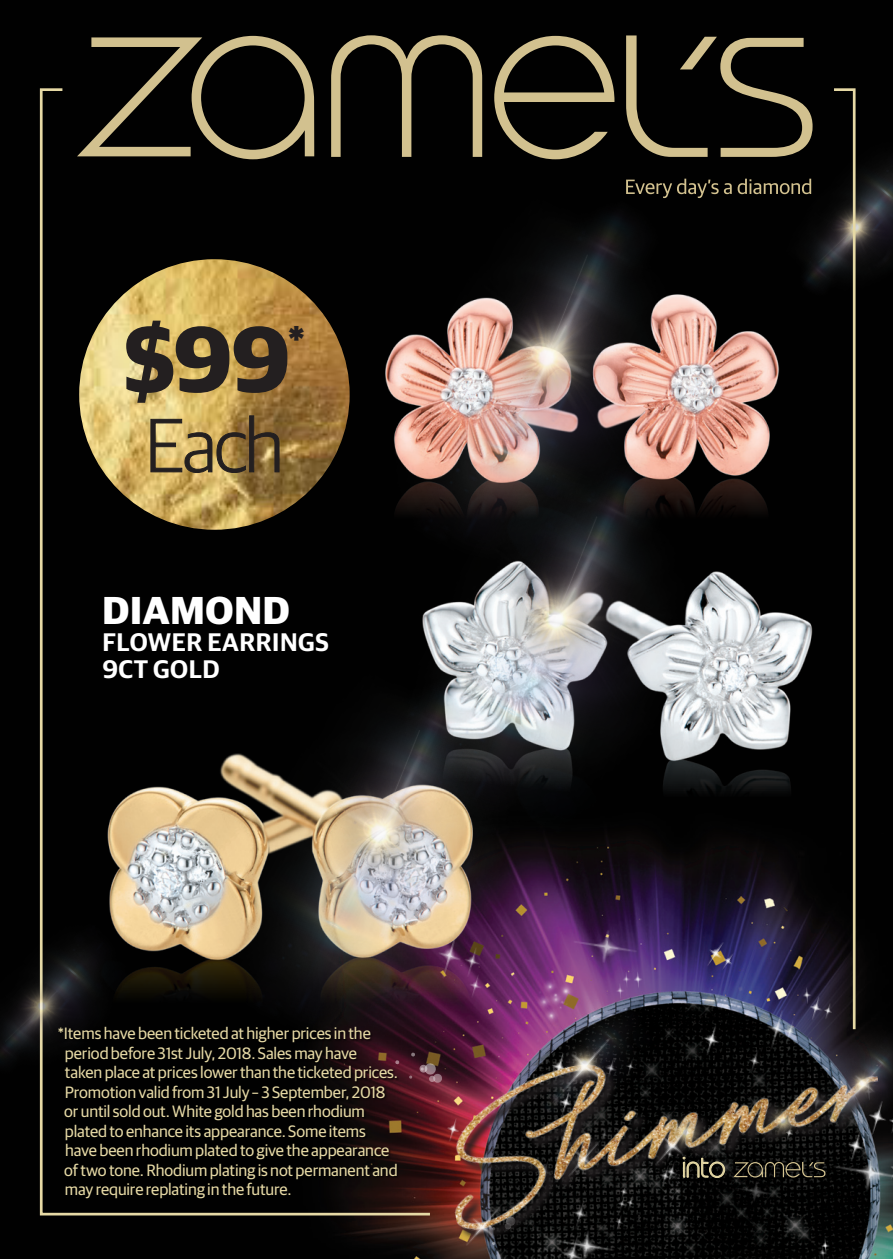
<style>
.page{position:relative;width:893px;height:1259px;background:#010101}
.page>*{position:absolute;margin:0;border:0;box-sizing:border-box;transform-origin:0 0}
.t1{font:700 93px "Guardian Sans";color:#231f20}
.t2{font:300 75.9px "Guardian Sans";color:#231f20}
.t3{font:700 40.5px "Guardian Sans";color:#231f20}
.t4{font:700 39px "Guardian Sans";letter-spacing:.02em;color:#fff}
.t5{font:300 31.5px "Bauhaus";color:#e6d9a5}
.t6{font:600 25.5px/27px "Guardian Sans";letter-spacing:.02em;color:#fff}
.t7{font:16.5px/19.5px "Guardian Sans";letter-spacing:-.01em;color:#e6d9a5}
</style>
<div class="page">
<img style="left:342px;top:866px;width:551px;height:393px">
<img style="left:605px;top:936px;width:39px;height:15px">
<img style="left:759px;top:1004px;width:35px;height:4px">
<img style="left:891px;top:1154px;width:2px;height:43px">
<img style="left:548px;top:1241px;width:73px;height:18px">
<img style="left:699px;top:936px;width:33px;height:37px">
<img style="left:716px;top:949px;width:23px;height:26px">
<img style="left:813px;top:993px;width:14px;height:1px">
<img style="left:711px;top:991px;width:12px;height:17px">
<img style="left:802px;top:986px;width:11px;height:8px">
<img style="left:820px;top:1241px;width:12px;height:15px">
<img style="left:818px;top:1243px;width:11px;height:16px">
<svg style="left:515px;top:1233px;width:375px;height:8px"></svg>
<img style="left:431px;top:1008px;width:460px;height:225px">
<img style="left:500px;top:951px;width:195px;height:201px">
<img style="left:641px;top:1104px;width:74px;height:74px">
<img style="left:741px;top:1094px;width:69px;height:68px">
<img style="left:794px;top:994px;width:99px;height:160px">
<img style="left:825px;top:1061px;width:60px;height:59px">
<img style="left:605px;top:1018px;width:26px;height:93px">
<img style="left:835px;top:1050px;width:58px;height:65px">
<img style="left:643px;top:1112px;width:62px;height:65px">
<img style="left:453px;top:1193px;width:62px;height:65px">
<img style="left:556px;top:1127px;width:59px;height:62px">
<svg style="left:733px;top:1162px;width:92px;height:15px"></svg>
<svg style="left:683px;top:1157px;width:42px;height:21px"></svg>
<svg style="left:91px;top:35px;width:713px;height:98px"></svg>
<svg style="left:39px;top:87px;width:394px;height:1129px"></svg>
<img style="left:751px;top:88px;width:142px;height:198px">
<img style="left:799px;top:192px;width:92px;height:92px">
<svg style="left:831px;top:88px;width:26px;height:944px"></svg>
<img style="left:0;top:867px;width:58px;height:248px">
<img style="left:0;top:971px;width:44px;height:91px">
<img style="left:782px;top:541px;width:72px;height:304px">
<img style="left:44px;top:701px;width:75px;height:366px">
<img style="left:79px;top:259px;width:271px;height:271px;border-radius:135px">
<svg style="left:150px;top:415px;width:130px;height:58px;background:#ad9153"></svg>
<img style="left:772px;top:267px;width:46px;height:312px">
<img style="left:119px;top:608px;width:486px;height:541px">
<img style="left:291px;top:720px;width:183px;height:227px">
<img style="left:296px;top:394px;width:486px;height:542px">
<img style="left:469px;top:674px;width:182px;height:59px">
<img style="left:287px;top:133px;width:485px;height:541px">
<img style="left:471px;top:232px;width:176px;height:195px">
<img style="left:459px;top:245px;width:183px;height:226px">
<div style="left:58px;top:1026px;width:341px;height:174px;background:#010101"></div>
<h1 class="t1" style="left:124px;top:290px;width:168px">$99</h1>
<h3 class="t3" style="left:288px;top:309px;width:18px">*</h3>
<h2 class="t2" style="left:145px;top:393px;width:140px">Each</h2>
<h3 class="t4" style="left:103px;top:581px;width:189px">DIAMOND</h3>
<h3 class="t6" style="left:102px;top:626px;width:228px">FLOWER EARRINGS<br>9CT GOLD</h3>
<p class="t7" style="left:64px;top:1022px;width:335px;text-indent:-6px">*Items have been ticketed at higher prices in the period before 31st July, 2018. Sales may have taken place at prices lower than the ticketed prices.<br>Promotion valid from 31 July – 3 September, 2018 or until sold out. White gold has been rhodium plated to enhance its appearance. Some items have been rhodium plated to give the appearance of two tone. Rhodium plating is not permanent and may require replating in the future.</p>
<h3 class="t5" style="left:681px;top:1147px;width:47px">into</h3>
</div>
